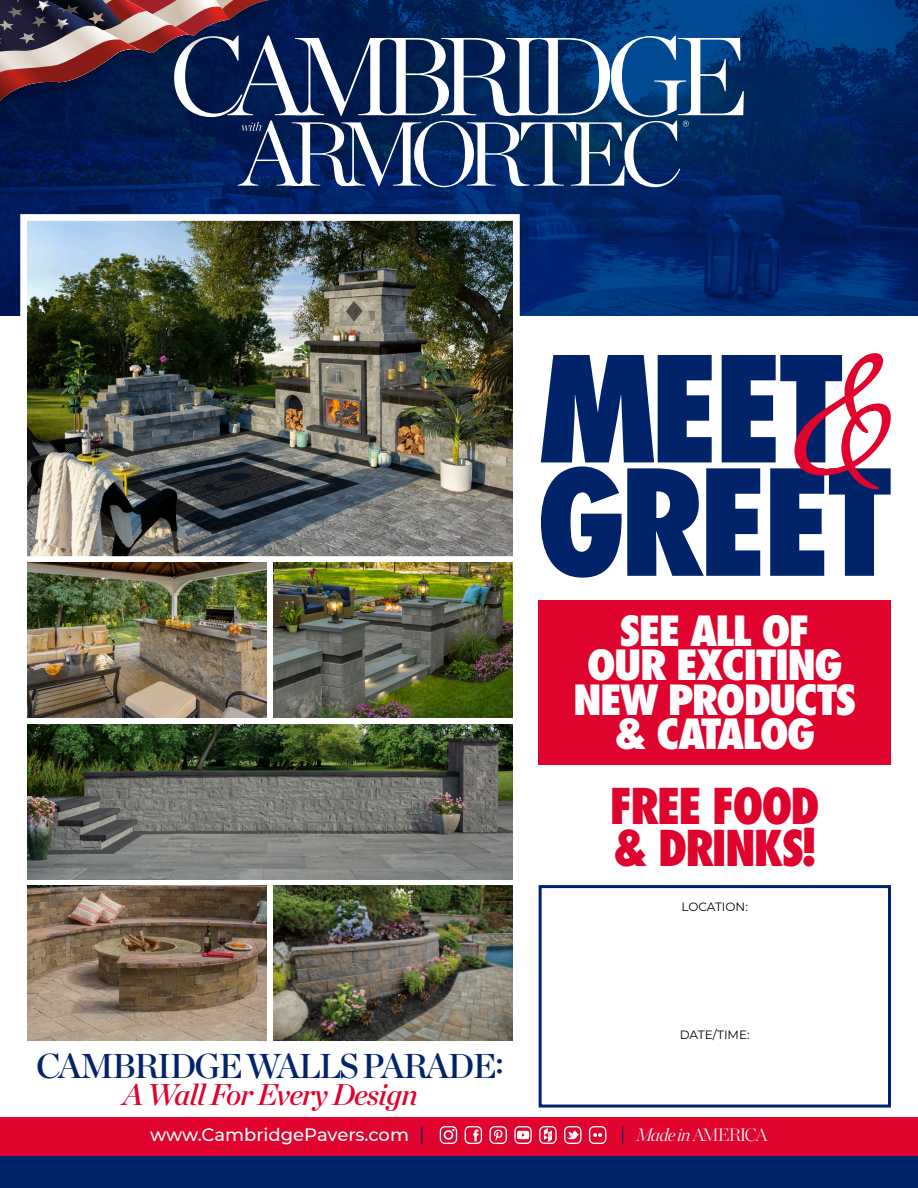
<style>
.page{position:relative;width:918px;height:1188px;background:#fff}
.page>*{position:absolute;margin:0;border:0;box-sizing:border-box;transform-origin:0 0}
.t1{font:800 condensed 142.5px "Futura Std";letter-spacing:-.05em;color:#00236a}
.t2{font:800 condensed 48px "Futura Std";letter-spacing:-.05em;color:#df032d}
.t3{font:800 condensed 40.5px "Futura Std";letter-spacing:-.05em;color:#fff;scale:1.11 1}
.t4{font:34.5px "Chronicle Display Semi";letter-spacing:-.05em;color:#00236a}
.t5{font:italic 30px "Chronicle Display Semi";letter-spacing:-.025em;color:#df032d}
.t6{font:500 18px "Montserrat";color:#fff}
.t7{font:200 18px "Chronicle Display";letter-spacing:-.07em;color:#fff}
.t8{font:12px "Montserrat";color:#000}
.s1{font-family:"San Francisco Display";font-weight:300;font-size:19.8px;color:#00236a}
.s2{font-style:italic}
</style>
<div class="page">
<div style="left:539px;top:885px;width:352px;height:223px;border:3px solid #00236a"></div>
<img style="left:0;top:0;width:918px;height:315px">
<img style="left:17px;top:211px;width:506px;height:352px">
<svg style="left:303px;top:35px;width:441px;height:82px"></svg>
<svg style="left:238px;top:120px;width:451px;height:67px"></svg>
<div style="left:539px;top:600px;width:352px;height:165px;background:#df032d"></div>
<div style="left:0;top:1137px;width:918px;height:51px;background:#00236a"></div>
<div style="left:0;top:1117px;width:918px;height:38px;background:#df032d"></div>
<svg style="left:514px;top:1126px;width:18px;height:18px"></svg>
<svg style="left:489px;top:1126px;width:18px;height:18px"></svg>
<svg style="left:440px;top:1126px;width:17px;height:18px"></svg>
<svg style="left:465px;top:1126px;width:17px;height:18px"></svg>
<svg style="left:564px;top:1126px;width:18px;height:18px"></svg>
<svg style="left:589px;top:1126px;width:17px;height:18px"></svg>
<svg style="left:539px;top:1126px;width:18px;height:18px"></svg>
<img style="left:27px;top:563px;width:240px;height:155px">
<img style="left:27px;top:725px;width:486px;height:155px">
<img style="left:273px;top:563px;width:240px;height:155px">
<img style="left:27px;top:885px;width:240px;height:155px">
<img style="left:273px;top:885px;width:240px;height:155px">
<svg style="left:794px;top:353px;width:97px;height:137px"></svg>
<img style="left:0;top:0;width:303px;height:140px">
<svg style="left:0;top:0;width:269px;height:101px;background:#524459"></svg>
<p class="t1" style="left:539px;top:320px;width:308px">MEET</p>
<p class="t1" style="left:535px;top:433px;width:360px">GREET</p>
<p class="t3" style="left:619px;top:605px;width:173px">SEE ALL OF</p>
<p class="t3" style="left:587px;top:640px;width:232px">OUR EXCITING</p>
<p class="t3" style="left:573px;top:674px;width:257px">NEW PRODUCTS</p>
<p class="t3" style="left:614px;top:709px;width:183px">&amp; CATALOG</p>
<p class="t2" style="left:609px;top:776px;width:212px">FREE FOOD</p>
<p class="t2" style="left:613px;top:818px;width:205px">&amp; DRINKS!</p>
<p class="t8" style="left:681px;top:899px;width:68px">LOCATION:</p>
<p class="t4" style="left:36px;top:1039px;width:469px">CAMBRIDGE WALLS PARADE:</p>
<p class="t5" style="left:122px;top:1070px;width:297px">A Wall For Every Design</p>
<p class="t8" style="left:680px;top:1026px;width:71px">DATE/TIME:</p>
<p class="t6" style="left:150px;top:1122px;width:276px">www.CambridgePavers.com <span class="s1">|</span></p>
<p class="t7" style="left:620px;top:1121px;width:149px"><span class="s1">|</span> <span class="s2">Made in</span> AMERICA</p>
</div>
